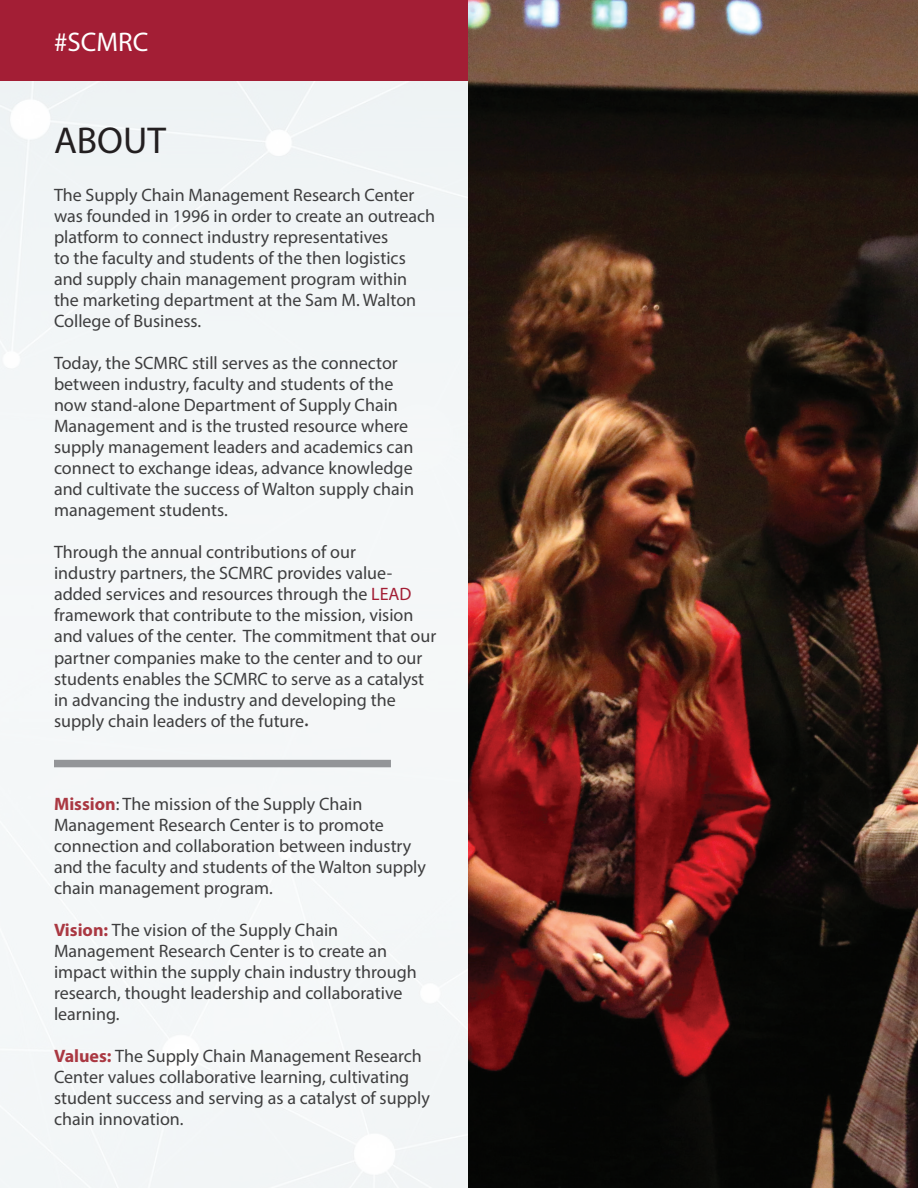
<style>
.page{position:relative;width:918px;height:1188px;background:#fff}
.page>*{position:absolute;margin:0;border:0;box-sizing:border-box;transform-origin:0 0}
.t1{font:37.5px "Myriad Pro";color:#231f20}
.t2{font:27px "Myriad Pro";color:#fff}
.t3{font:18px/21px "Myriad Pro";color:#3e3e3f}
.s1{color:#a31e35}
.s2{font-size:22.5px}
.s3{font-weight:700;color:#aa3842}
</style>
<div class="page">
<div style="left:0;top:81px;width:469px;height:1107px;background:#f4f7f8"></div>
<div style="left:0;top:0;width:469px;height:81px;background:#a31e35"></div>
<img style="left:469px;top:0;width:449px;height:1188px">
<div style="left:54px;top:760px;width:337px;height:7px;background:#939598"></div>
<h2 class="t2" style="left:54px;top:25px;width:96px">#SCMRC</h2>
<h1 class="t1" style="left:54px;top:118px;width:114px">ABOUT</h1>
<p class="t3" style="left:54px;top:185px;width:383px">The Supply Chain Management Research Center was founded in 1996 in order to create an outreach platform to connect industry representatives<br>to the faculty and students of the then logistics and supply chain management program within the marketing department at the Sam M. Walton College of Business.</p>
<p class="t3" style="left:54px;top:353px;width:362px">Today, the SCMRC still serves as the connector between industry, faculty and students of the now stand-alone Department of Supply Chain Management and is the trusted resource where supply management leaders and academics can connect to exchange ideas, advance knowledge and cultivate the success of Walton supply chain management students.</p>
<p class="t3" style="left:54px;top:542px;width:384px">Through the annual contributions of our<br>industry partners, the SCMRC provides value&shy;added services and resources through the <span class="s1">LEAD </span>framework that contribute to the mission, vision and values of the center. The commitment that our partner companies make to the center and to our students enables the SCMRC to serve as a catalyst in advancing the industry and developing the supply chain leaders of the future<span class="s2">.</span></p>
<p class="t3" style="left:54px;top:794px;width:374px"><span class="s3">Mission</span>: The mission of the Supply Chain Management Research Center is to promote connection and collaboration between industry and the faculty and students of the Walton supply chain management program.</p>
<p class="t3" style="left:54px;top:920px;width:364px"><span class="s3">Vision:</span> The vision of the Supply Chain Management Research Center is to create an impact within the supply chain industry through research, thought leadership and collaborative learning.</p>
<p class="t3" style="left:54px;top:1046px;width:377px"><span class="s3">Values:</span> The Supply Chain Management Research Center values collaborative learning, cultivating student success and serving as a catalyst of supply chain innovation.</p>
</div>
